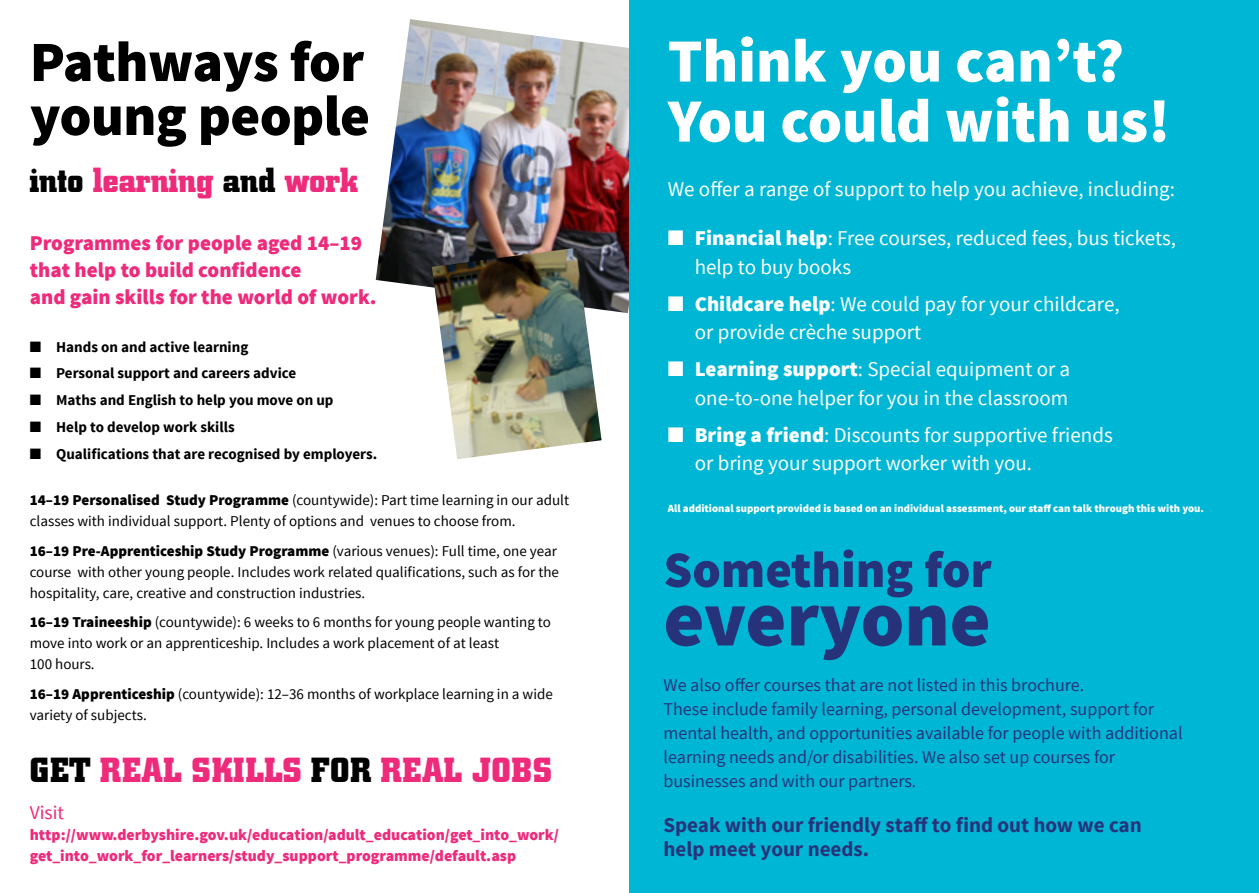
<style>
.page{position:relative;width:1259px;height:893px;background:#fff}
.page>*{position:absolute;margin:0;border:0;box-sizing:border-box;transform-origin:0 0}
.t1{font:900 78px "Source Sans Pro";color:#26337b}
.t2{font:900 61.5px/60px "Source Sans Pro";color:#fff}
.t3{font:900 57px/54px "Source Sans Pro";letter-spacing:-.01em;color:#000}
.t4{font:900 51px "Source Sans Pro";color:#26337b}
.t5{font:700 34.5px "City BQ";letter-spacing:.02em;color:#ee2a7b}
.t6{font:700 34.5px "City BQ";color:#ee2a7b}
.t7{font:21px/28.5px "Source Sans Pro";color:#fff}
.t8{font:900 21px/27px "Source Sans Pro";color:#ee2a7b}
.t9{font:700 21px/24px "Source Sans Pro";color:#26337b}
.t10{font:19.5px "Source Sans Pro";color:#ee2a7b}
.t11{font:18px/24px "Source Sans Pro";color:#26337b}
.t12{font:900 15.75px/21px "Source Sans Pro";color:#ee2a7b}
.t13{font:15px/21px "Source Sans Pro";color:#000}
.t14{font:700 15px "Source Sans Pro";color:#000}
.t15{font:900 10.8px "Source Sans Pro";color:#fff}
.s1{color:#000}
.s2{font-weight:900}
.s3{font-family:"Helvetica LT Std";font-weight:900;color:#fff}
</style>
<div class="page">
<img style="left:376px;top:19px;width:253px;height:294px">
<img style="left:432px;top:248px;width:169px;height:211px">
<div style="left:629px;top:0;width:630px;height:893px;background:#00b6d5"></div>
<h3 class="t3" style="left:30px;top:38px;width:342px">Pathways for young people</h3>
<h3 class="t6" style="left:30px;top:161px;width:330px"><span class="s1">into</span> learning <span class="s1">and</span> work</h3>
<h3 class="t8" style="left:30px;top:230px;width:348px">Programmes for people aged 14–19 that help to build confidence<br>and gain skills for the world of work.</h3>
<p class="t14" style="left:30px;top:337px;width:220px">■ Hands on and active learning</p>
<p class="t14" style="left:30px;top:364px;width:268px">■ Personal support and careers advice</p>
<p class="t14" style="left:30px;top:391px;width:305px">■ Maths and English to help you move on up</p>
<p class="t14" style="left:30px;top:417px;width:206px">■ Help to develop work skills</p>
<p class="t14" style="left:30px;top:444px;width:349px">■ Qualifications that are recognised by employers.</p>
<p class="t13" style="left:30px;top:490px;width:541px"><span class="s2">14–19 Personalised Study Programme</span> (countywide): Part time learning in our adult classes with individual support. Plenty of options and venues to choose from.</p>
<p class="t13" style="left:30px;top:540px;width:531px"><span class="s2">16–19 Pre-Apprenticeship Study Programme</span> (various venues): Full time, one year course with other young people. Includes work related qualifications, such as for the hospitality, care, creative and construction industries.</p>
<p class="t13" style="left:30px;top:612px;width:523px"><span class="s2">16–19 Traineeship</span> (countywide): 6 weeks to 6 months for young people wanting to move into work or an apprenticeship. Includes a work placement of at least<br>100 hours.</p>
<p class="t13" style="left:30px;top:683px;width:524px"><span class="s2">16–19 Apprenticeship</span> (countywide): 12–36 months of workplace learning in a wide variety of subjects.</p>
<h3 class="t5" style="left:30px;top:751px;width:535px"><span class="s1">GET</span> REAL SKILLS <span class="s1">FOR</span> REAL JOBS<span class="s3">!</span></h3>
<h3 class="t10" style="left:30px;top:800px;width:36px">Visit</h3>
<p class="t12" style="left:30px;top:825px;width:531px">http://www.derbyshire.gov.uk/education/adult_education/get_into_work/ get_into_work_for_learners/study_support_programme/default.asp</p>
<h2 class="t2" style="left:668px;top:34px;width:504px">Think you can’t?<br>You could with us!</h2>
<h3 class="t7" style="left:668px;top:175px;width:509px">We offer a range of support to help you achieve, including:</h3>
<h3 class="t7" style="left:695px;top:224px;width:483px;text-indent:-27px">■ <span class="s2">Financial help</span>: Free courses, reduced fees, bus tickets, help to buy books</h3>
<h3 class="t7" style="left:695px;top:290px;width:426px;text-indent:-27px">■ <span class="s2">Childcare help</span>: We could pay for your childcare, or provide crèche support</h3>
<h3 class="t7" style="left:668px;top:355px;width:404px;text-align:right">■ <span class="s2">Learning support</span>: Special equipment or a one-to-one helper for you in the classroom</h3>
<h3 class="t7" style="left:695px;top:421px;width:419px;text-indent:-27px">■ <span class="s2">Bring a friend</span>: Discounts for supportive friends or bring your support worker with you.</h3>
<p class="t15" style="left:668px;top:501px;width:538px">All additional support provided is based on an individual assessment, our staff can talk through this with you.</p>
<h3 class="t4" style="left:663px;top:537px;width:330px">Something for</h3>
<h1 class="t1" style="left:663px;top:569px;width:329px">everyone</h1>
<p class="t11" style="left:663px;top:673px;width:521px">We also offer courses that are not listed in this brochure.<br>These include family learning, personal development, support for mental health, and opportunities available for people with additional learning needs and/or disabilities. We also set up courses for businesses and with our partners.</p>
<h3 class="t9" style="left:663px;top:814px;width:480px">Speak with our friendly staff to find out how we can help meet your needs.</h3>
</div>
